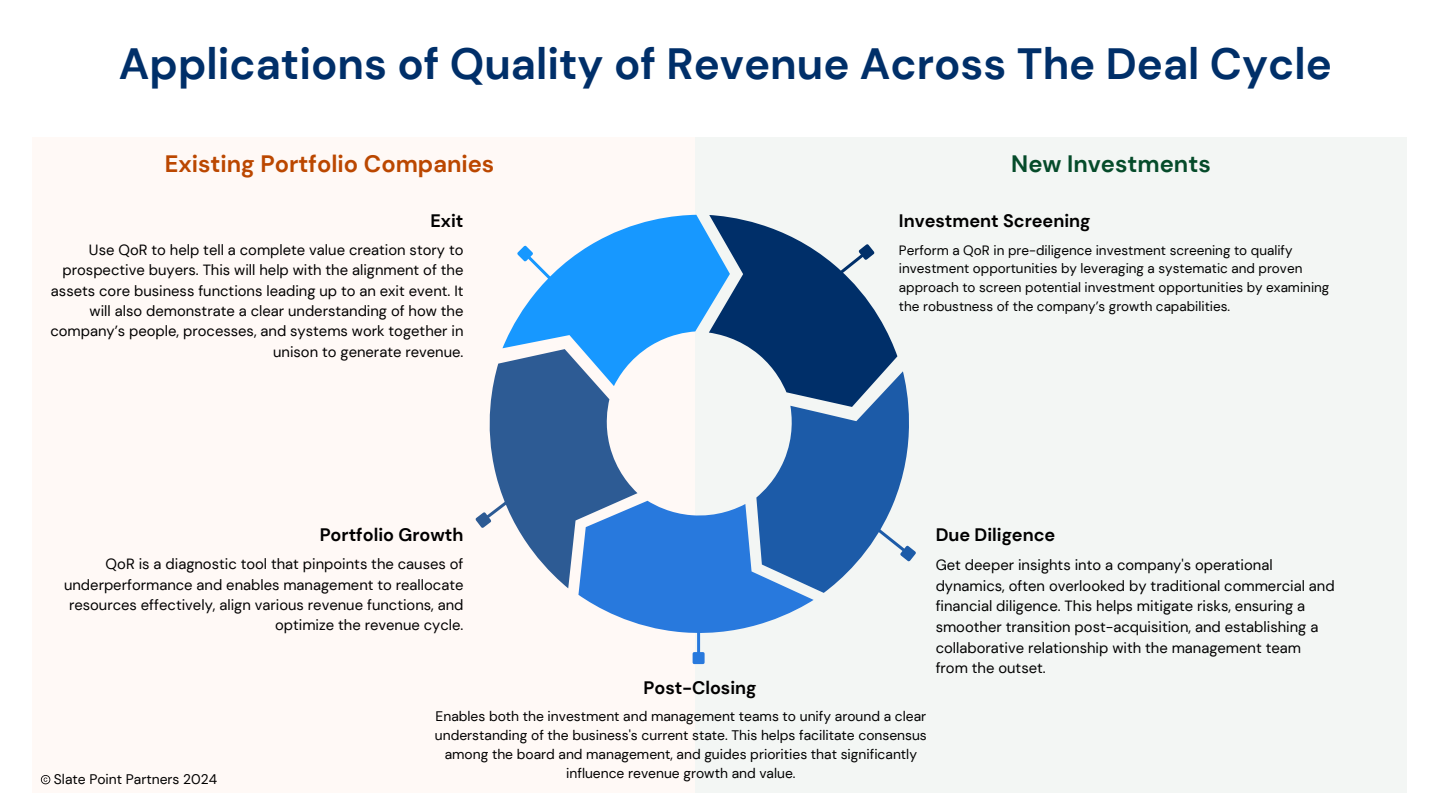
<style>
.page{position:relative;width:1440px;height:810px;background:#fff}
.page>*{position:absolute;margin:0;border:0;box-sizing:border-box;transform-origin:0 0}
.t1{font:700 43.7px "DM Sans";color:#002f69}
.t2{font:700 23.7px "DM Sans";color:#bb4700}
.t3{font:700 23.7px "DM Sans";color:#054b2a}
.t4{font:700 18.1px "DM Sans";color:#000}
.t5{font:14.8px/20.3px "DM Sans";color:#000;text-align:right}
.t6{font:13.9px "DM Sans";color:#000}
.t7{font:13.8px/18.8px "DM Sans";color:#000;text-align:center}
.t8{font:13.5px/18.8px "DM Sans";color:#000}
</style>
<div class="page">
<div style="left:32px;top:137px;width:663px;height:655px;background:#fff9f6"></div>
<div style="left:696px;top:137px;width:711px;height:655px;background:#f3f6f4"></div>
<hr style="left:697px;top:612px;width:3px;height:41px;background:#2879dd">
<div style="left:694px;top:654px;width:9px;height:9px;background:#2879dd"></div>
<div style="left:693px;top:652px;width:12px;height:12px;border:3px solid #2879dd"></div>
<svg style="left:475px;top:215px;width:441px;height:423px"></svg>
<svg style="left:41px;top:775px;width:9px;height:9px"></svg>
<h1 class="t1" style="left:119px;top:36px;width:1215px">Applications of Quality of Revenue Across The Deal Cycle</h1>
<h2 class="t2" style="left:165px;top:149px;width:331px">Existing Portfolio Companies</h2>
<h2 class="t3" style="left:1011px;top:149px;width:201px">New Investments</h2>
<p class="t4" style="left:431px;top:209px;width:34px">Exit</p>
<p class="t5" style="left:50px;top:240px;width:415px">Use QoR to help tell a complete value creation story to prospective buyers. This will help with the alignment of the assets core business functions leading up to an exit event. It will also demonstrate a clear understanding of how the company’s people, processes, and systems work together in unison to generate revenue.</p>
<p class="t4" style="left:320px;top:523px;width:145px">Portfolio Growth</p>
<p class="t5" style="left:64px;top:554px;width:401px">QoR is a diagnostic tool that pinpoints the causes of underperformance and enables management to reallocate resources effectively, align various revenue functions, and optimize the revenue cycle.</p>
<p class="t4" style="left:899px;top:209px;width:193px">Investment Screening</p>
<p class="t8" style="left:899px;top:241px;width:432px">Perform a QoR in pre-diligence investment screening to qualify investment opportunities by leveraging a systematic and proven approach to screen potential investment opportunities by examining the robustness of the company’s growth capabilities.</p>
<p class="t4" style="left:936px;top:523px;width:121px">Due Diligence</p>
<p class="t5" style="left:936px;top:554px;width:400px;line-height:20.7px;text-align:left">Get deeper insights into a company's operational dynamics, often overlooked by traditional commercial and financial diligence. This helps mitigate risks, ensuring a smoother transition post-acquisition, and establishing a collaborative relationship with the management team from the outset.</p>
<p class="t6" style="left:54px;top:770px;width:165px">Slate Point Partners 2024</p>
<p class="t4" style="left:644px;top:676px;width:114px">Post-Closing</p>
<p class="t7" style="left:435px;top:707px;width:493px">Enables both the investment and management teams to unify around a clear understanding of the business's current state. This helps facilitate consensus among the board and management, and guides priorities that significantly influence revenue growth and value.</p>
</div>
